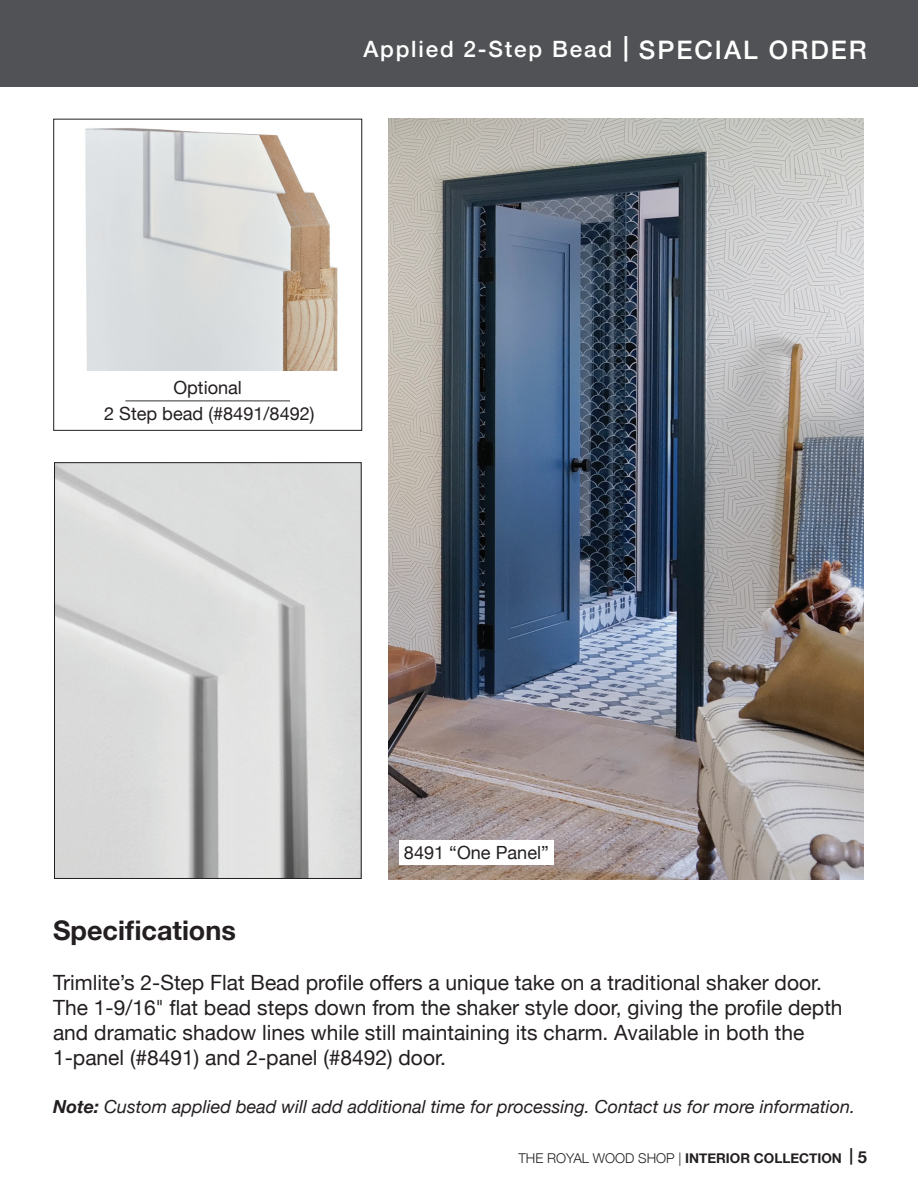
<style>
.page{position:relative;width:918px;height:1188px;background:#fff}
.page>*{position:absolute;margin:0;border:0;box-sizing:border-box;transform-origin:0 0}
.t1{font:700 27px "Helvetica Neue";color:#231f20}
.t2{font:500 22.5px "Helvetica Neue";letter-spacing:.08em;color:#fff}
.t3{font:21px/25.2px "Helvetica Neue";color:#231f20}
.t4{font:18.15px "Helvetica Neue";color:#231f20}
.t5{font:italic 18px "Helvetica Neue";color:#231f20}
.t6{font:700 13.5px "Helvetica Neue";color:#231f20}
.s1{font-size:25.5px}
.s2{font-weight:300}
.s3{font-weight:700}
.s4{font-size:16.5px}
</style>
<div class="page">
<img style="left:65px;top:118px;width:286px;height:253px">
<div style="left:53px;top:119px;width:309px;height:312px;border:1px solid #231f20"></div>
<hr style="left:125px;top:400px;width:165px;height:2px;background:#808285">
<div style="left:0;top:0;width:918px;height:87px;background:#515256"></div>
<img style="left:56px;top:464px;width:304px;height:413px">
<div style="left:54px;top:462px;width:308px;height:417px;border:1px solid #231f20"></div>
<img style="left:389px;top:119px;width:475px;height:760px">
<div style="left:400px;top:840px;width:154px;height:25px;background:#fff"></div>
<p class="t2" style="left:363px;top:31px;width:505px">Applied 2-Step Bead <span class="s1">| SPECIAL ORDER</span></p>
<p class="t4" style="left:173px;top:374px;width:70px">Optional</p>
<p class="t4" style="left:104px;top:401px;width:212px">2 Step bead (#8491/8492)</p>
<p class="t4" style="left:404px;top:839px;width:146px">8491 “One Panel”</p>
<p class="t1" style="left:53px;top:910px;width:184px">Specifications</p>
<p class="t3" style="left:53px;top:971px;width:771px">Trimlite’s 2-Step Flat Bead profile offers a unique take on a traditional shaker door.</p>
<p class="t3" style="left:53px;top:996px;width:791px">The 1-9/16<span class="s2">"</span> flat bead steps down from the shaker style door, giving the profile depth and dramatic shadow lines while still maintaining its charm. Available in both the<br>1-panel (#8491) and 2-panel (#8492) door.</p>
<p class="t5" style="left:53px;top:1094px;width:804px"><span class="s3">Note:</span> Custom applied bead will add additional time for processing. Contact us for more information.</p>
<p class="t6" style="left:518px;top:1147px;width:350px"><span class="s2">THE ROYAL WOOD SHOP |</span> INTERIOR COLLECTION <span class="s4">| 5</span></p>
</div>
